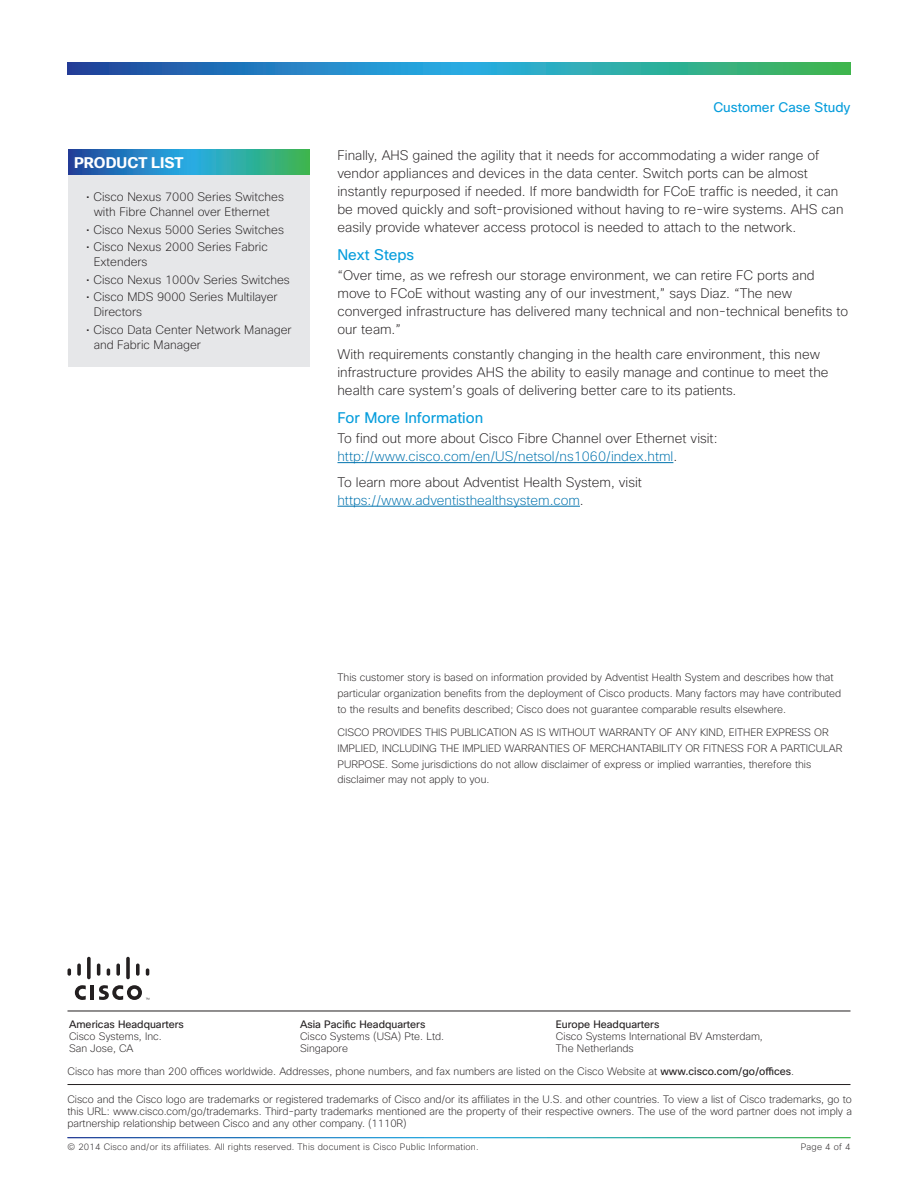
<style>
.page{position:relative;width:918px;height:1188px;background:#fff}
.page>*{position:absolute;margin:0;border:0;box-sizing:border-box;transform-origin:0 0}
.Subhead_2_Eccolo{font:15px "Cisco Sans";color:#069ddc}
.Body_1{font:700 15px "Cisco Sans";color:#fff}
.Body_1-2{font:200 13.5px/18px "Cisco Sans";color:#231f20}
.Page_head_2{font:13.5px "Cisco Sans";color:#069ddc}
.t1{font:200 12px/15px "Cisco Sans";color:#231f20}
.Body_1-3{font:200 10.5px/12px "Cisco Sans";color:#231f20}
.t2{font:10.5px "Cisco Sans";color:#231f20}
.Folio{font:200 9px "Cisco Sans";letter-spacing:.025em;color:#231f20}
.s1{color:#0073ae}
.s2{font-weight:400}
</style>
<div class="page">
<hr style="left:68px;top:1011px;width:782px;height:1px;background:#231f20">
<hr style="left:68px;top:1084px;width:782px;height:1px;background:#231f20">
<hr style="left:91px;top:985px;width:3px;height:15px;background:#231f20">
<svg style="left:75px;top:985px;width:11px;height:15px"></svg>
<svg style="left:68px;top:968px;width:3px;height:8px"></svg>
<svg style="left:77px;top:964px;width:4px;height:12px"></svg>
<svg style="left:87px;top:957px;width:4px;height:22px"></svg>
<svg style="left:97px;top:964px;width:3px;height:12px"></svg>
<svg style="left:107px;top:968px;width:3px;height:8px"></svg>
<svg style="left:116px;top:964px;width:4px;height:12px"></svg>
<svg style="left:126px;top:957px;width:4px;height:22px"></svg>
<svg style="left:136px;top:964px;width:4px;height:12px"></svg>
<svg style="left:146px;top:968px;width:3px;height:8px"></svg>
<svg style="left:99px;top:985px;width:50px;height:15px"></svg>
<svg style="left:68px;top:62px;width:782px;height:13px;background:#2a94ac"></svg>
<svg style="left:68px;top:149px;width:242px;height:26px;background:#2a93ac"></svg>
<div style="left:68px;top:175px;width:242px;height:192px;background:#e6e7e9"></div>
<hr style="left:338px;top:462px;width:335px;height:1px;background:#0073ae">
<hr style="left:338px;top:506px;width:242px;height:1px;background:#0073ae">
<p class="Body_1" style="left:74px;top:153px;width:111px">PRODUCT LIST</p>
<p class="t1" style="left:86px;top:190px;width:199px;text-align:center">• Cisco Nexus 7000 Series Switches with Fibre Channel over Ethernet</p>
<p class="t1" style="left:86px;top:222px;width:199px">• Cisco Nexus 5000 Series Switches</p>
<p class="t1" style="left:94px;top:240px;width:176px;text-indent:-8px">• Cisco Nexus 2000 Series Fabric<br>Extenders</p>
<p class="t1" style="left:86px;top:272px;width:205px">• Cisco Nexus 1000v Series Switches</p>
<p class="t1" style="left:94px;top:289px;width:185px;text-indent:-8px">• Cisco MDS 9000 Series Multilayer<br>Directors</p>
<p class="t1" style="left:94px;top:322px;width:199px;text-indent:-8px">• Cisco Data Center Network Manager and Fabric Manager</p>
<p class="Page_head_2" style="left:713px;top:99px;width:139px">Customer Case Study</p>
<p class="Body_1-2" style="left:338px;top:146px;width:508px">Finally, AHS gained the agility that it needs for accommodating a wider range of vendor appliances and devices in the data center. Switch ports can be almost instantly repurposed if needed. If more bandwidth for FCoE traffic is needed, it can be moved quickly and soft-provisioned without having to re-wire systems. AHS can easily provide whatever access protocol is needed to attach to the network.</p>
<p class="Subhead_2_Eccolo" style="left:338px;top:245px;width:78px">Next Steps</p>
<p class="Body_1-2" style="left:338px;top:266px;width:512px">“Over time, as we refresh our storage environment, we can retire FC ports and move to FCoE without wasting any of our investment,” says Diaz. “The new converged infrastructure has delivered many technical and non-technical benefits to our team.”</p>
<p class="Body_1-2" style="left:338px;top:345px;width:493px">With requirements constantly changing in the health care environment, this new infrastructure provides AHS the ability to easily manage and continue to meet the health care system’s goals of delivering better care to its patients.</p>
<p class="Subhead_2_Eccolo" style="left:338px;top:408px;width:147px">For More Information</p>
<p class="Body_1-2" style="left:338px;top:429px;width:382px">To find out more about Cisco Fibre Channel over Ethernet visit: <span class="s1">http://www.cisco.com/en/US/netsol/ns1060/index.html</span>.</p>
<p class="Body_1-2" style="left:338px;top:473px;width:306px">To learn more about Adventist Health System, visit <span class="s1">https://www.adventisthealthsystem.com</span>.</p>
<p class="Body_1-3" style="left:338px;top:670px;width:505px;line-height:15.8px">This customer story is based on information provided by Adventist Health System and describes how that particular organization benefits from the deployment of Cisco products. Many factors may have contributed to the results and benefits described; Cisco does not guarantee comparable results elsewhere.</p>
<p class="Body_1-3" style="left:338px;top:725px;width:507px;line-height:15.8px">CISCO PROVIDES THIS PUBLICATION AS IS WITHOUT WARRANTY OF ANY KIND, EITHER EXPRESS OR IMPLIED, INCLUDING THE IMPLIED WARRANTIES OF MERCHANTABILITY OR FITNESS FOR A PARTICULAR PURPOSE. Some jurisdictions do not allow disclaimer of express or implied warranties, therefore this disclaimer may not apply to you.</p>
<p class="t2" style="left:69px;top:1017px;width:117px">Americas Headquarters</p>
<p class="Body_1-3" style="left:69px;top:1030px;width:94px">Cisco Systems, Inc.<br>San Jose, CA</p>
<p class="t2" style="left:300px;top:1017px;width:127px">Asia Pacific Headquarters</p>
<p class="Body_1-3" style="left:300px;top:1030px;width:146px">Cisco Systems (USA) Pte. Ltd.<br>Singapore</p>
<p class="Body_1-3" style="left:556px;top:1018px;width:208px"><span class="s2">Europe Headquarters<br></span>Cisco Systems International BV Amsterdam,<br>The Netherlands</p>
<p class="Body_1-3" style="left:68px;top:1065px;width:728px">Cisco has more than 200 offices worldwide. Addresses, phone numbers, and fax numbers are listed on the Cisco Website at <span class="s2">www.cisco.com/go/offices</span>.</p>
<p class="Body_1-3" style="left:68px;top:1093px;width:786px;text-align:justify">Cisco and the Cisco logo are trademarks or registered trademarks of Cisco and/or its affiliates in the U.S. and other countries. To view a list of Cisco trademarks, go to this URL: www.cisco.com/go/trademarks. Third-party trademarks mentioned are the property of their respective owners. The use of the word partner does not imply a partnership relationship between Cisco and any other company. (1110R)</p>
<p class="Folio" style="left:68px;top:1141px;width:413px">© 2014 Cisco and/or its affiliates. All rights reserved. This document is Cisco Public Information.</p>
<p class="Folio" style="left:801px;top:1141px;width:51px">Page 4 of 4</p>
</div>
